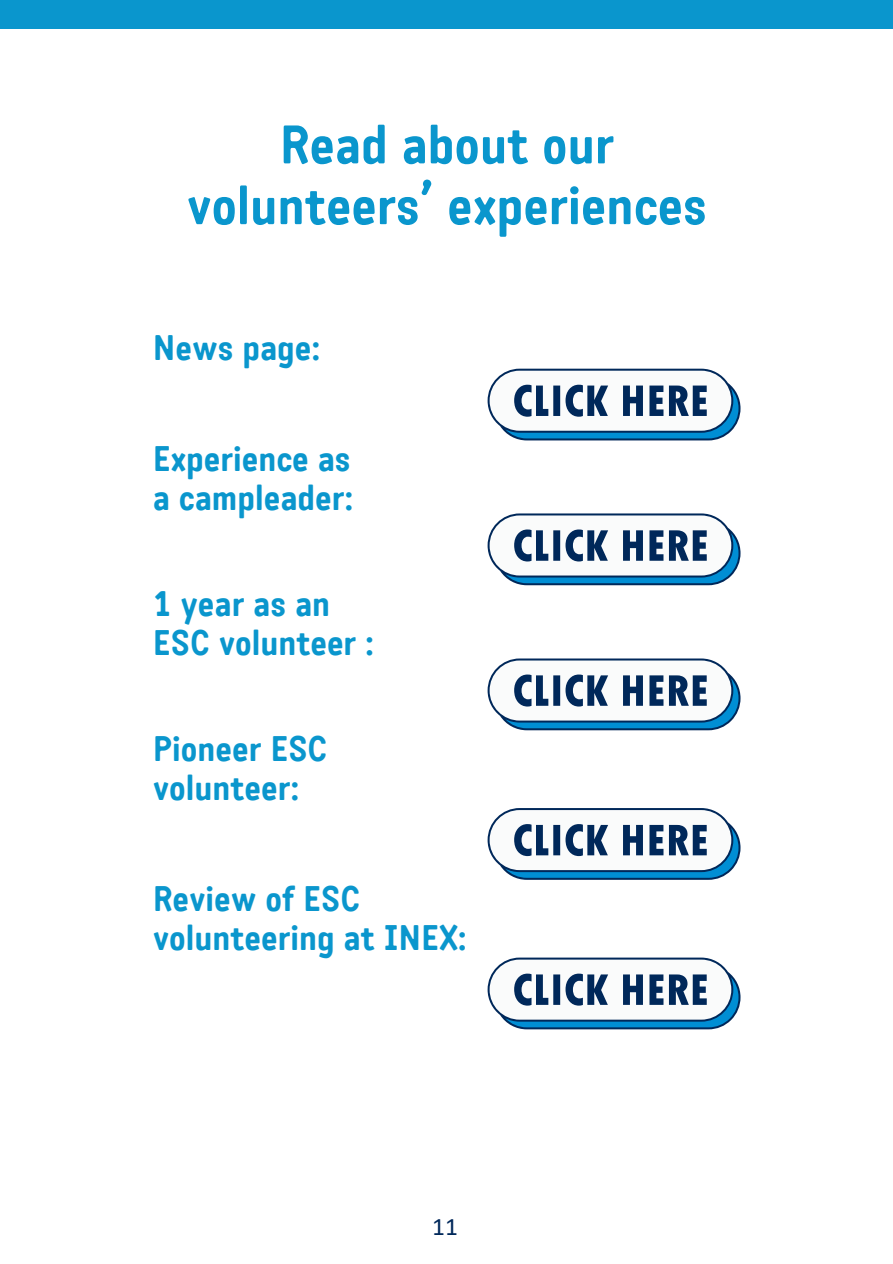
<style>
.page{position:relative;width:893px;height:1264px;background:#fff}
.page>*{position:absolute;margin:0;border:0;box-sizing:border-box;transform-origin:0 0}
.t1{font:700 52.5px/60.8px "Katarine";color:#0a96cd;text-align:center}
.t2{font:700 34.5px/39.3px "Katarine";color:#0a96cd}
.t3{font:25.35px "Calibri";color:#00285a}
</style>
<div class="page">
<div style="left:0;top:0;width:892px;height:29px;background:#0a96cd"></div>
<svg style="left:487px;top:368px;width:253px;height:72px"></svg>
<svg style="left:487px;top:513px;width:253px;height:72px"></svg>
<svg style="left:487px;top:658px;width:253px;height:72px"></svg>
<svg style="left:487px;top:808px;width:253px;height:71px"></svg>
<svg style="left:487px;top:957px;width:253px;height:72px"></svg>
<h1 class="t1" style="left:186px;top:119px;width:522px">Read about our volunteers’ experiences</h1>
<p class="t2" style="left:153px;top:331px;width:169px">News page:</p>
<p class="t2" style="left:153px;top:442px;width:202px">Experience as a campleader:</p>
<p class="t2" style="left:153px;top:587px;width:223px">1 year as an<br>ESC volunteer :</p>
<p class="t2" style="left:153px;top:732px;width:176px">Pioneer ESC volunteer:</p>
<p class="t2" style="left:153px;top:881px;width:315px">Review of ESC volunteering at INEX:</p>
<p class="t3" style="left:432px;top:1216px;width:27px">11</p>
</div>
